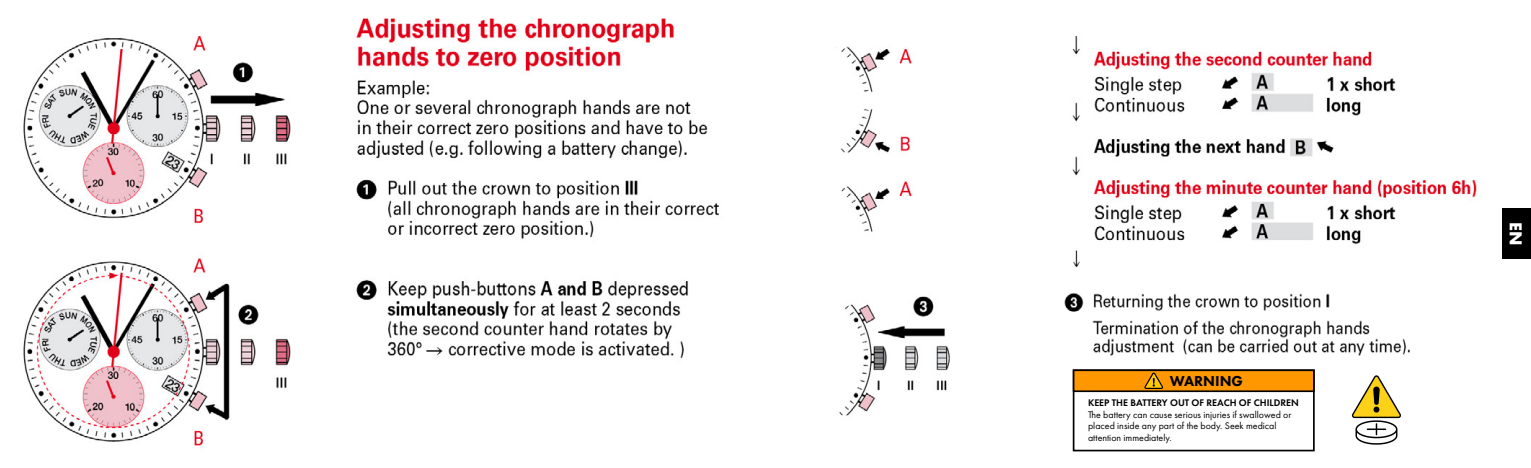
<style>
.page{position:relative;width:1531px;height:468px;background:#fff}
.page>*{position:absolute;margin:0;border:0;box-sizing:border-box;transform-origin:0 0}
.t1{font:700 18px "Futura PT";color:#fff}
.t2{font:800 15px "Futura PT";color:#000}
.t3{font:9.9px/12px "Futura PT";color:#000}
.t4{font:600 9.9px "Futura PT";color:#000}
</style>
<div class="page">
<img style="left:23px;top:18px;width:696px;height:428px">
<img style="left:839px;top:36px;width:682px;height:416px">
<img style="left:1051px;top:248px;width:440px;height:148px">
<div style="left:1073px;top:369px;width:241px;height:82px;border:2px solid #000"></div>
<div style="left:1073px;top:370px;width:241px;height:21px;background:#ff9800"></div>
<div style="left:1073px;top:369px;width:241px;height:23px;border:2px solid #000"></div>
<svg style="left:1144px;top:372px;width:19px;height:17px"></svg>
<div style="left:1502px;top:209px;width:29px;height:50px;background:#000"></div>
<img style="left:1338px;top:371px;width:77px;height:77px">
<h2 class="t2" style="left:1170px;top:371px;width:75px">WARNING</h2>
<p class="t4" style="left:1088px;top:396px;width:212px">KEEP THE BATTERY OUT OF REACH OF CHILDREN</p>
<p class="t3" style="left:1088px;top:408px;width:205px">The battery can cause serious injuries if swallowed or placed inside any part of the body. Seek medical attention immediately.</p>
<h1 class="t1" style="left:1527px;top:222px;width:25px;rotate:90deg">EN</h1>
</div>
